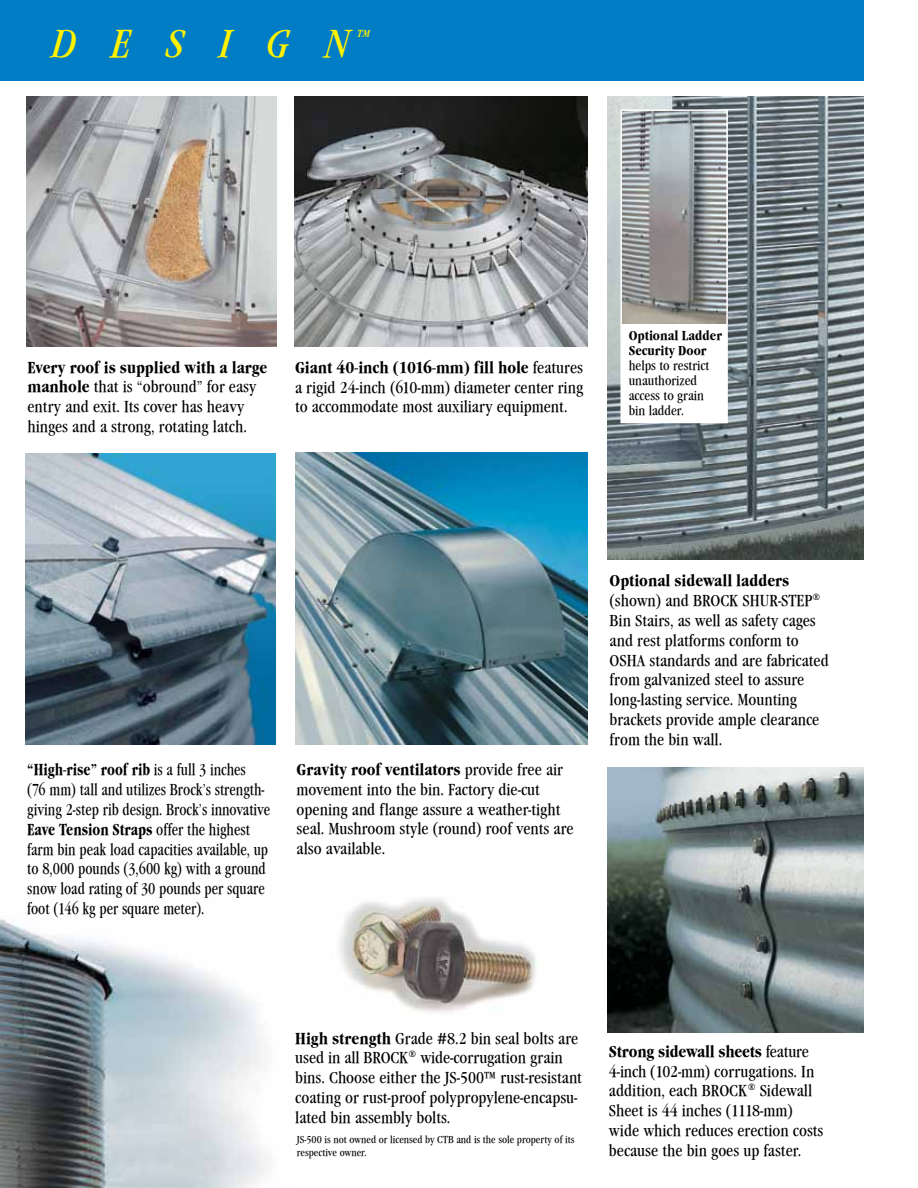
<style>
.page{position:relative;width:918px;height:1188px;background:#fff}
.page>*{position:absolute;margin:0;border:0;box-sizing:border-box;transform-origin:0 0}
.t1{font:italic 40.5px "Garamond Cd ITCTT Book";color:#fff200}
.t2{font:italic 18px "Garamond Cd ITCTT Book";color:#fff200}
.t3{font:16.5px/19.8px "Garamond Cd ITCTT Book";color:#000}
.t4{font:16.5px/19.8px "Garamond Cd ITCTT Book";color:#000;scale:.9 1}
.t5{font:16.5px "Garamond Lit Cd ITCTT Bold";color:#000}
.t6{font:16.5px "Garamond Lit Cd ITCTT Bold";color:#000;scale:.9 1}
.t7{font:13.5px/15px "Garamond Cd ITCTT Book";color:#000}
.t8{font:13.5px/15px "Garamond Lit Cd ITCTT Bold";color:#000}
.t9{font:10.5px/12.6px "Garamond Cd ITCTT Book";color:#000}
.s1{font-family:"Garamond Lit Cd ITCTT Bold"}
.s2{font-family:"Garamond Cd ITCTT Book"}
</style>
<div class="page">
<img style="left:0;top:919px;width:269px;height:269px">
<img style="left:608px;top:97px;width:256px;height:463px">
<img style="left:295px;top:452px;width:292px;height:293px">
<img style="left:608px;top:767px;width:256px;height:265px">
<div style="left:0;top:0;width:864px;height:81px;background:#007dc5"></div>
<div style="left:621px;top:110px;width:106px;height:312px;background:#fff"></div>
<img style="left:623px;top:112px;width:102px;height:212px">
<div style="left:620px;top:109px;width:108px;height:314px;border:2px solid #fff"></div>
<img style="left:295px;top:97px;width:292px;height:250px">
<img style="left:26px;top:97px;width:250px;height:249px">
<img style="left:26px;top:453px;width:250px;height:292px">
<img style="left:339px;top:898px;width:198px;height:114px">
<h1 class="t1" style="left:51px;top:21px;width:47px">DES</h1>
<h1 class="t1" style="left:219px;top:21px;width:133px">IGN</h1>
<p class="t2" style="left:356px;top:26px;width:15px">™</p>
<p class="t5" style="left:28px;top:358px;width:241px">Every roof is supplied with a large</p>
<p class="t3" style="left:28px;top:377px;width:230px"><span class="s1">manhole</span> that is “obround” for easy entry and exit. Its cover has heavy hinges and a strong, rotating latch.</p>
<p class="t5" style="left:295px;top:358px;width:290px">Giant 40-inch (1016-mm) fill hole <span class="s2">features</span></p>
<p class="t3" style="left:295px;top:378px;width:290px">a rigid 24-inch (610-mm) diameter center ring to accommodate most auxiliary equipment.</p>
<p class="t8" style="left:629px;top:328px;width:95px">Optional Ladder<br>Security Door</p>
<p class="t7" style="left:629px;top:358px;width:82px">helps to restrict unauthorized access to grain bin ladder.</p>
<p class="t6" style="left:27px;top:761px;width:244px">“High-rise” roof rib <span class="s2">is a full 3 inches</span></p>
<p class="t4" style="left:27px;top:780px;width:271px">(76 mm) tall and utilizes Brock’s strength&shy;giving 2-step rib design. Brock’s innovative</p>
<p class="t6" style="left:27px;top:820px;width:249px">Eave Tension Straps <span class="s2">offer the highest</span></p>
<p class="t4" style="left:27px;top:840px;width:269px">farm bin peak load capacities available, up to 8,000 pounds (3,600 kg) with a ground snow load rating of 30 pounds per square foot (146 kg per square meter).</p>
<p class="t5" style="left:297px;top:760px;width:268px">Gravity roof ventilators <span class="s2">provide free air</span></p>
<p class="t3" style="left:297px;top:780px;width:279px">movement into the bin. Factory die-cut opening and flange assure a weather-tight seal. Mushroom style (round) roof vents are also available.</p>
<p class="t5" style="left:610px;top:571px;width:181px">Optional sidewall ladders</p>
<p class="t3" style="left:610px;top:591px;width:221px">(shown) and BROCK SHUR-STEP®<br>Bin Stairs, as well as safety cages and rest platforms conform to<br>OSHA standards and are fabricated from galvanized steel to assure long-lasting service. Mounting brackets provide ample clearance from the bin wall.</p>
<p class="t3" style="left:295px;top:1028px;width:288px"><span class="s1">High strength</span> Grade #8.2 bin seal bolts are used in all BROCK® wide-corrugation grain bins. Choose either the JS-500™ rust-resistant coating or rust-proof polypropylene-encapsu&shy;lated bin assembly bolts.</p>
<p class="t9" style="left:297px;top:1134px;width:279px">JS-500 is not owned or licensed by CTB and is the sole property of its respective owner.</p>
<p class="t5" style="left:609px;top:1042px;width:202px">Strong sidewall sheets <span class="s2">feature</span></p>
<p class="t3" style="left:609px;top:1061px;width:216px">4-inch (102-mm) corrugations. In addition, each BROCK® sidewall<br>Sheet is 44 inches (1118-mm) wide which reduces erection costs because the bin goes up faster.</p>
</div>
